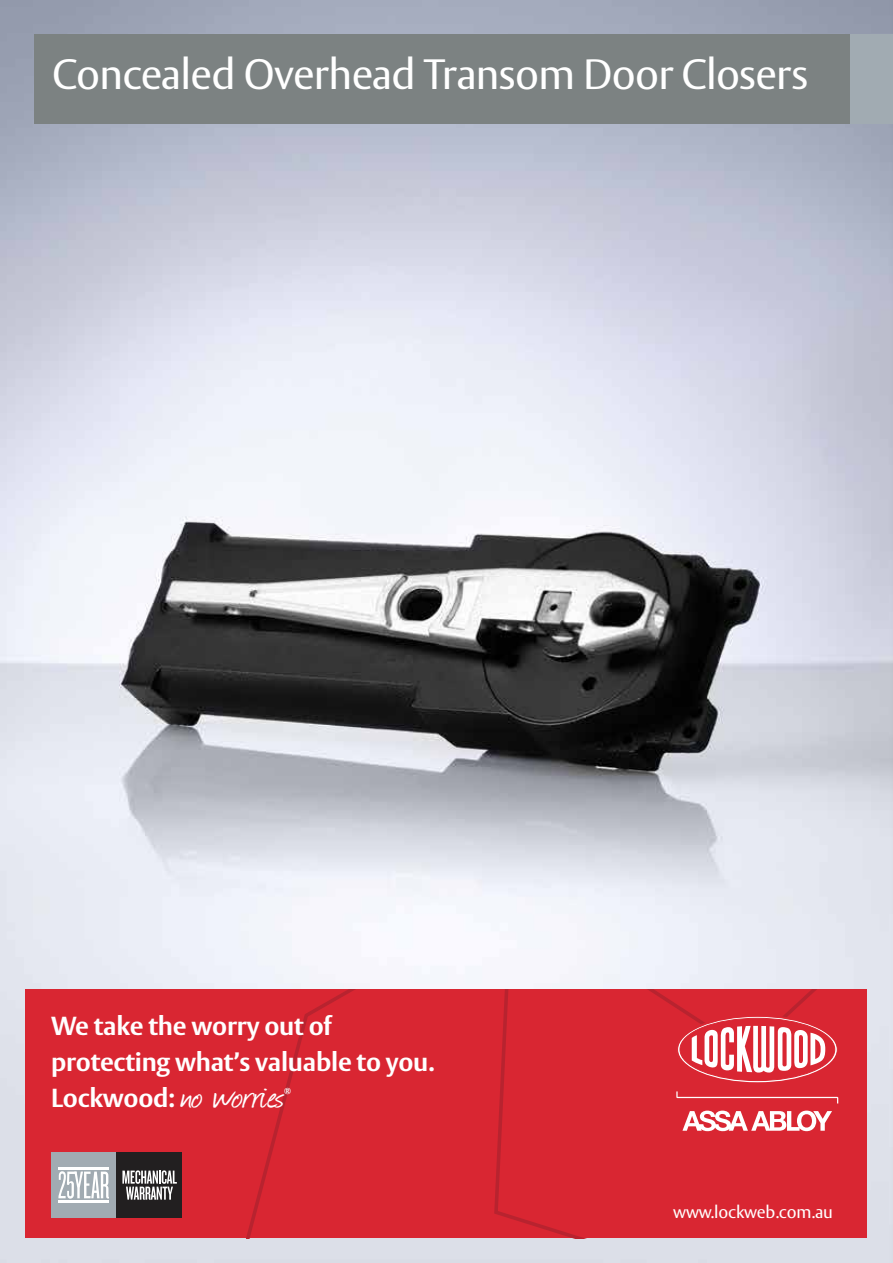
<style>
.page{position:relative;width:893px;height:1263px;background:#fff}
.page>*{position:absolute;margin:0;border:0;box-sizing:border-box;transform-origin:0 0}
.t1{font:42px "ASSA Vesta";letter-spacing:-.02em;color:#fff}
.t2{font:700 25.8px/36.2px "ASSA Vesta";letter-spacing:-.01em;color:#fff}
.t3{font:17.25px "ASSA Vesta";letter-spacing:-.01em;color:#fff}
.t4{font:700 8.1px "ASSA Vesta";color:#fff}
.s1{font-family:"Journal";font-weight:400;font-size:43.05px}
</style>
<div class="page">
<img style="left:0;top:0;width:893px;height:1263px">
<div style="left:26px;top:989px;width:360px;height:249px;background:#d92632"></div>
<svg style="left:386px;top:989px;width:481px;height:249px;background:#da2f3b"></svg>
<div style="left:34px;top:34px;width:859px;height:89px;background:#7c8282"></div>
<div style="left:850px;top:34px;width:43px;height:89px;background:#a1abb2"></div>
<div style="left:51px;top:1152px;width:66px;height:66px;background:#a1abb2"></div>
<div style="left:117px;top:1152px;width:65px;height:66px;background:#221f20"></div>
<svg style="left:122px;top:1170px;width:55px;height:30px"></svg>
<svg style="left:58px;top:1171px;width:51px;height:27px"></svg>
<hr style="left:58px;top:1167px;width:51px;height:2px;background:#fff">
<hr style="left:58px;top:1200px;width:51px;height:3px;background:#fff">
<h1 class="t1" style="left:52px;top:49px;width:758px">Concealed Overhead Transom Door Closers</h1>
<p class="t2" style="left:51px;top:1009px;width:385px">We take the worry out of protecting what’s valuable to you.<br>Lockwood: <span class="s1">no worries</span></p>
<p class="t4" style="left:284px;top:1085px;width:8px">®</p>
<p class="t3" style="left:673px;top:1201px;width:161px">www.lockweb.com.au</p>
</div>
